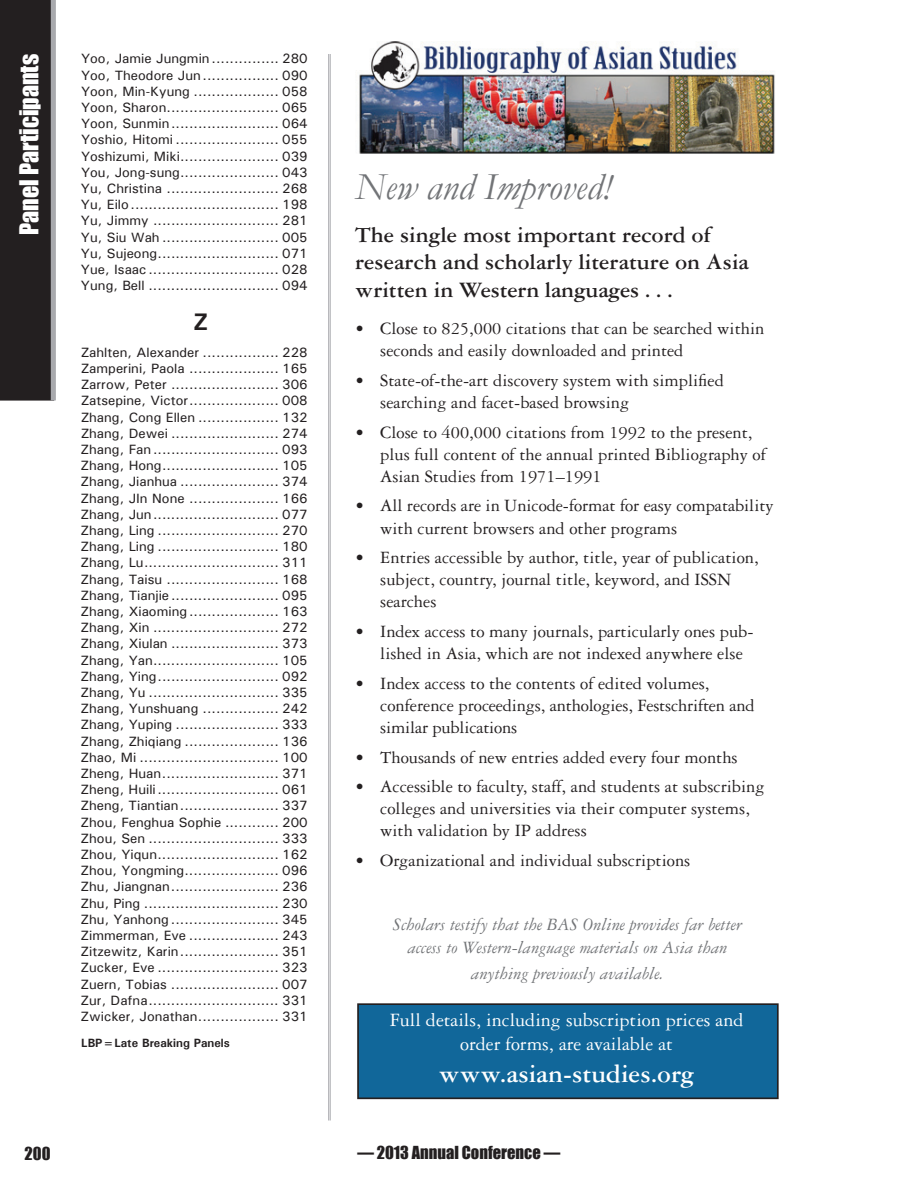
<style>
.page{position:relative;width:918px;height:1188px;background:#fff}
.page>*{position:absolute;margin:0;border:0;box-sizing:border-box;transform-origin:0 0}
.t1{font:italic 38.55px "Garamond";color:#727477}
.t2{font:700 26.85px "Garamond Three";color:#fff}
.t3{font:24px "Impact";color:#fff}
.t4{font:700 24px "Univers";color:#231f20}
.t5{font:700 23.4px/27.5px "Garamond Three";color:#231f20}
.t6{font:20.1px/24.2px "Garamond Three";color:#fff;text-align:center}
.t7{font:18.45px/22px "Garamond Three";color:#231f20}
.t8{font:italic 18.45px/22px "Garamond Three";color:#727477;text-align:center}
.t9{font:16.5px "Impact";color:#231f20}
.t10{font:13.5px/16.2px "Univers";color:#231f20;text-align:justify}
.t11{font:700 12px "Univers";color:#231f20}
</style>
<div class="page">
<svg style="left:0;top:0;width:56px;height:400px;background:#2f2c2d"></svg>
<hr style="left:328px;top:54px;width:1px;height:1066px;background:#a8a9ad">
<hr style="left:330px;top:54px;width:1px;height:1066px;background:#a8a9ad">
<div style="left:358px;top:1004px;width:420px;height:94px;background:#11679a"></div>
<div style="left:357px;top:1003px;width:422px;height:96px;border:2px solid #231f20"></div>
<img style="left:359px;top:42px;width:416px;height:112px">
<h3 class="t3" style="left:10px;top:235px;width:183px;rotate:-90deg">Panel Participants</h3>
<p class="t10" style="left:81px;top:50px;width:228px">Yoo, Jamie Jungmin............... 280<br>Yoo, Theodore Jun................. 090<br>Yoon, Min-Kyung ................... 058<br>Yoon, Sharon......................... 065<br>Yoon, Sunmin........................ 064<br>Yoshio, Hitomi ....................... 055<br>Yoshizumi, Miki...................... 039<br>You, Jong-sung...................... 043<br>Yu, Christina ......................... 268<br>Yu, Eilo................................. 198<br>Yu, Jimmy ............................ 281<br>Yu, Siu Wah .......................... 005<br>Yu, Sujeong........................... 071<br>Yue, Isaac ............................. 028<br>Yung, Bell ............................. 094</p>
<h3 class="t4" style="left:194px;top:307px;width:16px">Z</h3>
<p class="t10" style="left:81px;top:344px;width:228px">Zahlten, Alexander ................. 228<br>Zamperini, Paola .................... 165<br>Zarrow, Peter ........................ 306<br>Zatsepine, Victor.................... 008<br>Zhang, Cong Ellen .................. 132<br>Zhang, Dewei ........................ 274<br>Zhang, Fan............................ 093<br>Zhang, Hong.......................... 105<br>Zhang, Jianhua ...................... 374<br>Zhang, JIn None .................... 166<br>Zhang, Jun............................ 077<br>Zhang, Ling ........................... 270<br>Zhang, Ling ........................... 180<br>Zhang, Lu.............................. 311<br>Zhang, Taisu ......................... 168<br>Zhang, Tianjie ........................ 095<br>Zhang, Xiaoming.................... 163<br>Zhang, Xin ............................ 272<br>Zhang, Xiulan ........................ 373<br>Zhang, Yan............................ 105<br>Zhang, Ying........................... 092<br>Zhang, Yu ............................. 335<br>Zhang, Yunshuang ................. 242<br>Zhang, Yuping ....................... 333<br>Zhang, Zhiqiang ..................... 136<br>Zhao, Mi ............................... 100<br>Zheng, Huan.......................... 371<br>Zheng, Huili........................... 061<br>Zheng, Tiantian...................... 337<br>Zhou, Fenghua Sophie ............ 200<br>Zhou, Sen ............................. 333<br>Zhou, Yiqun........................... 162<br>Zhou, Yongming..................... 096<br>Zhu, Jiangnan........................ 236<br>Zhu, Ping .............................. 230<br>Zhu, Yanhong ........................ 345<br>Zimmerman, Eve .................... 243<br>Zitzewitz, Karin...................... 351<br>Zucker, Eve ........................... 323<br>Zuern, Tobias ........................ 007<br>Zur, Dafna............................. 331<br>Zwicker, Jonathan.................. 331</p>
<p class="t11" style="left:81px;top:1035px;width:150px">LBP=Late Breaking Panels</p>
<h1 class="t1" style="left:355px;top:161px;width:257px">New and Improved!</h1>
<h3 class="t5" style="left:355px;top:221px;width:395px">The single most important record of research and scholarly literature on Asia written in Western languages . . .</h3>
<h3 class="t7" style="left:380px;top:317px;width:386px;text-indent:-25px">• Close to 825,000 citations that can be searched within seconds and easily downloaded and printed</h3>
<h3 class="t7" style="left:380px;top:369px;width:345px;text-indent:-25px">• State-of-the-art discovery system with simplified searching and facet-based browsing</h3>
<h3 class="t7" style="left:380px;top:421px;width:387px;text-indent:-25px">• Close to 400,000 citations from 1992 to the present, plus full content of the annual printed Bibliography of<br>Asian Studies from 1971–1991</h3>
<h3 class="t7" style="left:380px;top:495px;width:395px;text-indent:-25px">• All records are in Unicode-format for easy compatability with current browsers and other programs</h3>
<h3 class="t7" style="left:380px;top:546px;width:380px;text-indent:-25px">• Entries accessible by author, title, year of publication, subject, country, journal title, keyword, and ISSN searches</h3>
<h3 class="t7" style="left:380px;top:620px;width:375px;text-indent:-25px">• Index access to many journals, particularly ones pub&shy;lished in Asia, which are not indexed anywhere else</h3>
<h3 class="t7" style="left:380px;top:672px;width:376px;text-indent:-25px">• Index access to the contents of edited volumes, conference proceedings, anthologies, Festschriften and similar publications</h3>
<h3 class="t7" style="left:355px;top:746px;width:384px">• Thousands of new entries added every four months</h3>
<h3 class="t7" style="left:380px;top:775px;width:386px;text-indent:-25px">• Accessible to faculty, staff, and students at subscribing colleges and universities via their computer systems, with validation by IP address</h3>
<h3 class="t7" style="left:355px;top:849px;width:337px">• Organizational and individual subscriptions</h3>
<h3 class="t8" style="left:393px;top:914px;width:350px">Scholars testify that the BAS Online provides far better access to Western-language materials on Asia than</h3>
<h3 class="t8" style="left:471px;top:962px;width:194px">anything previously available.</h3>
<h3 class="t6" style="left:390px;top:1008px;width:355px">Full details, including subscription prices and order forms, are available at</h3>
<h2 class="t2" style="left:439px;top:1059px;width:257px">www.asian-studies.org</h2>
<p class="t9" style="left:25px;top:1141px;width:27px">200</p>
<p class="t9" style="left:357px;top:1140px;width:204px">— 2013 Annual Conference —</p>
</div>
